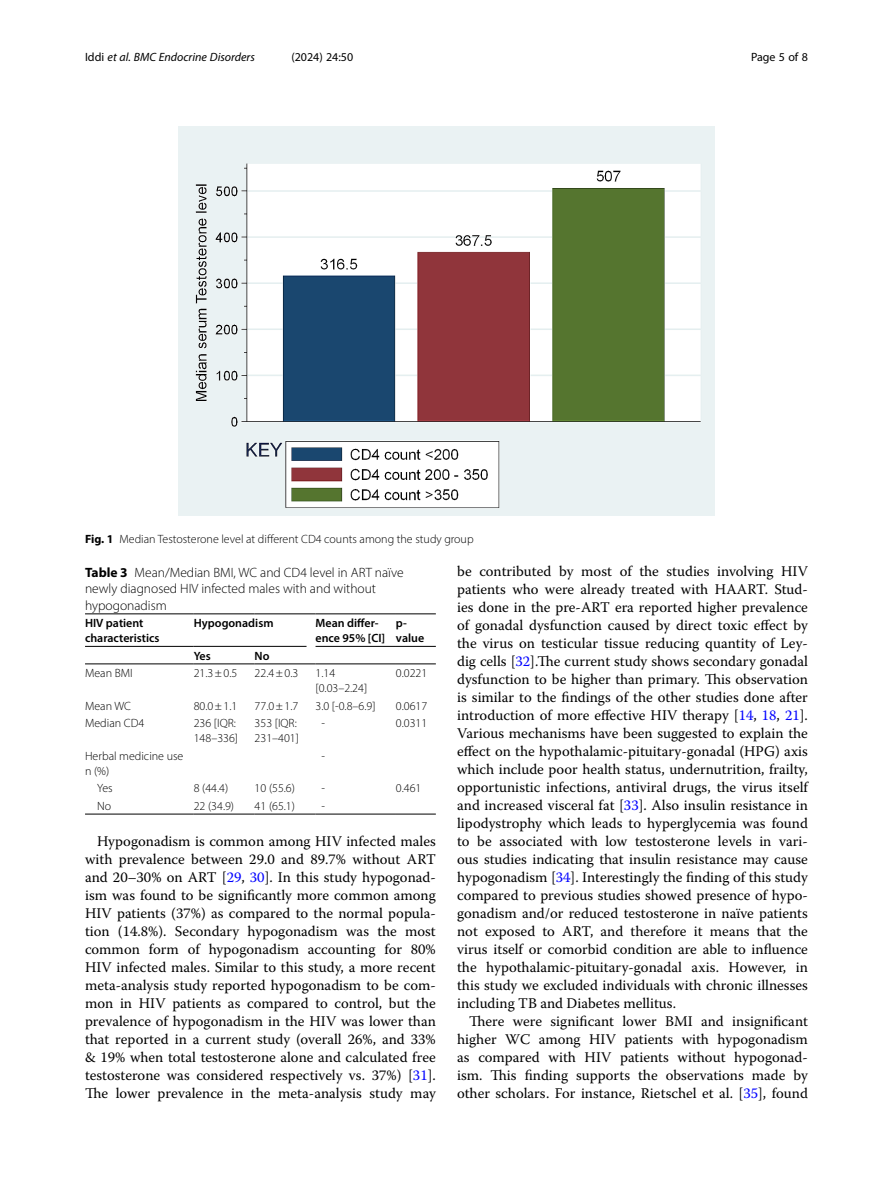
<style>
.page{position:relative;width:893px;height:1191px;background:#fff}
.page>*{position:absolute;margin:0;border:0;box-sizing:border-box;transform-origin:0 0}
.Body_Text_Indent{font:14.7px/18px "Warnock Pro";color:#000;text-align:justify}
.Table_Caption{font:300 13.5px/16.5px "Myriad Pro";color:#000}
.Table_Body{font:300 12px/15px "Myriad Pro";color:#000}
.Figure_Caption{font:300 12px "Myriad Pro";color:#000}
.Table_Head{font:600 12px/15px "Myriad Pro";color:#000}
.t1{font:italic 12px "Myriad Pro";color:#000}
.t2{font:12px "Myriad Pro";color:#000}
.Table_Head_Bridge_Ru{font:600 12px "Myriad Pro";color:#000}
.s1{font-style:normal}
.s2{font-weight:700}
.s3{color:#00f}
</style>
<div class="page">
<hr style="left:396px;top:814px;width:40px;height:1px;background:#000">
<hr style="left:316px;top:613px;width:80px;height:1px;background:#000">
<hr style="left:396px;top:613px;width:40px;height:1px;background:#000">
<hr style="left:85px;top:646px;width:109px;height:1px;background:#000">
<hr style="left:85px;top:663px;width:109px;height:1px;background:#000">
<hr style="left:194px;top:663px;width:61px;height:1px;background:#000">
<hr style="left:255px;top:663px;width:61px;height:1px;background:#000">
<hr style="left:316px;top:646px;width:80px;height:1px;background:#000">
<hr style="left:316px;top:663px;width:80px;height:1px;background:#000">
<hr style="left:396px;top:646px;width:40px;height:1px;background:#000">
<hr style="left:396px;top:663px;width:40px;height:1px;background:#000">
<hr style="left:85px;top:814px;width:109px;height:1px;background:#000">
<hr style="left:194px;top:814px;width:61px;height:1px;background:#000">
<hr style="left:255px;top:814px;width:61px;height:1px;background:#000">
<hr style="left:316px;top:814px;width:80px;height:1px;background:#000">
<hr style="left:85px;top:613px;width:109px;height:1px;background:#000">
<hr style="left:194px;top:613px;width:61px;height:1px;background:#000">
<hr style="left:255px;top:613px;width:61px;height:1px;background:#000">
<hr style="left:194px;top:646px;width:113px;height:1px;background:#000">
<img style="left:178px;top:126px;width:536px;height:390px">
<p class="t1" style="left:85px;top:50px;width:171px"><span class="s1">Iddi</span> et al. BMC Endocrine Disorders</p>
<p class="t2" style="left:291px;top:50px;width:63px">(2024) 24:50</p>
<p class="t2" style="left:751px;top:50px;width:58px">Page 5 of 8</p>
<p class="Figure_Caption" style="left:85px;top:531px;width:390px"><span class="s2">Fig. 1</span> Median Testosterone level at different CD4 counts among the study group</p>
<p class="Table_Caption" style="left:85px;top:564px;width:320px"><span class="s2">Table 3</span> Mean/Median BMI, WC and CD4 level in ART naïve newly diagnosed HIV infected males with and without hypogonadism</p>
<p class="Table_Head" style="left:85px;top:615px;width:76px">HIV patient characteristics</p>
<p class="Table_Head_Bridge_Ru" style="left:194px;top:615px;width:81px">Hypogonadism</p>
<p class="Table_Head" style="left:316px;top:615px;width:71px">Mean differ&shy;ence 95% [CI]</p>
<p class="Table_Head" style="left:396px;top:615px;width:30px">p&shy;value</p>
<p class="Table_Head" style="left:194px;top:648px;width:18px">Yes</p>
<p class="Table_Head" style="left:255px;top:648px;width:16px">No</p>
<p class="Table_Body" style="left:85px;top:665px;width:49px">Mean BMI</p>
<p class="Table_Body" style="left:194px;top:665px;width:45px">21.3±0.5</p>
<p class="Table_Body" style="left:255px;top:665px;width:45px">22.4±0.3</p>
<p class="Table_Body" style="left:316px;top:665px;width:53px">1.14 [0.03–2.24]</p>
<p class="Table_Body" style="left:396px;top:665px;width:33px">0.0221</p>
<p class="Table_Body" style="left:85px;top:698px;width:48px">Mean WC</p>
<p class="Table_Body" style="left:194px;top:698px;width:45px">80.0±1.1</p>
<p class="Table_Body" style="left:255px;top:698px;width:45px">77.0±1.7</p>
<p class="Table_Body" style="left:316px;top:698px;width:61px">3.0 [-0.8–6.9]</p>
<p class="Table_Body" style="left:396px;top:698px;width:33px">0.0617</p>
<p class="Table_Body" style="left:85px;top:715px;width:61px">Median CD4</p>
<p class="Table_Body" style="left:194px;top:715px;width:46px">236 [IQR:<br>148–336]</p>
<p class="Table_Body" style="left:255px;top:715px;width:46px">353 [IQR:<br>231–401]</p>
<p class="Table_Body" style="left:321px;top:715px;width:5px">-</p>
<p class="Table_Body" style="left:396px;top:715px;width:33px">0.0311</p>
<p class="Table_Body" style="left:85px;top:748px;width:100px">Herbal medicine use n (%)</p>
<p class="Table_Body" style="left:321px;top:748px;width:5px">-</p>
<p class="Table_Body" style="left:97px;top:780px;width:17px">Yes</p>
<p class="Table_Body" style="left:194px;top:780px;width:36px">8 (44.4)</p>
<p class="Table_Body" style="left:255px;top:780px;width:42px">10 (55.6)</p>
<p class="Table_Body" style="left:321px;top:780px;width:5px">-</p>
<p class="Table_Body" style="left:396px;top:780px;width:27px">0.461</p>
<p class="Table_Body" style="left:97px;top:798px;width:16px">No</p>
<p class="Table_Body" style="left:194px;top:798px;width:42px">22 (34.9)</p>
<p class="Table_Body" style="left:255px;top:798px;width:42px">41 (65.1)</p>
<p class="Table_Body" style="left:321px;top:798px;width:5px">-</p>
<p class="Body_Text_Indent" style="left:85px;top:832px;width:352px;text-indent:12px">Hypogonadism is common among HIV infected males with prevalence between 29.0 and 89.7% without ART and 20–30% on ART [<span class="s3">29</span>, <span class="s3">30</span>]. In this study hypogonad&shy;ism was found to be significantly more common among HIV patients (37%) as compared to the normal popula&shy;tion (14.8%). Secondary hypogonadism was the most common form of hypogonadism accounting for 80% HIV infected males. Similar to this study, a more recent meta-analysis study reported hypogonadism to be com&shy;mon in HIV patients as compared to control, but the prevalence of hypogonadism in the HIV was lower than that reported in a current study (overall 26%, and 33% &amp; 19% when total testosterone alone and calculated free testosterone was considered respectively vs. 37%) [<span class="s3">31</span>].<br>The lower prevalence in the meta-analysis study may</p>
<p class="Body_Text_Indent" style="left:457px;top:562px;width:352px">be contributed by most of the studies involving HIV patients who were already treated with HAART. Stud&shy;ies done in the pre-ART era reported higher prevalence of gonadal dysfunction caused by direct toxic effect by the virus on testicular tissue reducing quantity of Ley&shy;dig cells [<span class="s3">32</span>].The current study shows secondary gonadal dysfunction to be higher than primary. This observation is similar to the findings of the other studies done after introduction of more effective HIV therapy [<span class="s3">14</span>, <span class="s3">18</span>, <span class="s3">21</span>].<br>Various mechanisms have been suggested to explain the effect on the hypothalamic-pituitary-gonadal (HPG) axis which include poor health status, undernutrition, frailty, opportunistic infections, antiviral drugs, the virus itself and increased visceral fat [<span class="s3">33</span>]. Also insulin resistance in lipodystrophy which leads to hyperglycemia was found to be associated with low testosterone levels in vari&shy;ous studies indicating that insulin resistance may cause hypogonadism [<span class="s3">34</span>]. Interestingly the finding of this study compared to previous studies showed presence of hypo&shy;gonadism and/or reduced testosterone in naïve patients not exposed to ART, and therefore it means that the virus itself or comorbid condition are able to influence the hypothalamic-pituitary-gonadal axis. However, in this study we excluded individuals with chronic illnesses including TB and Diabetes mellitus.</p>
<p class="Body_Text_Indent" style="left:457px;top:1012px;width:352px;text-indent:12px">There were significant lower BMI and insignificant higher WC among HIV patients with hypogonadism as compared with HIV patients without hypogonad&shy;ism. This finding supports the observations made by other scholars. For instance, Rietschel et al. [<span class="s3">35</span>], found</p>
</div>
